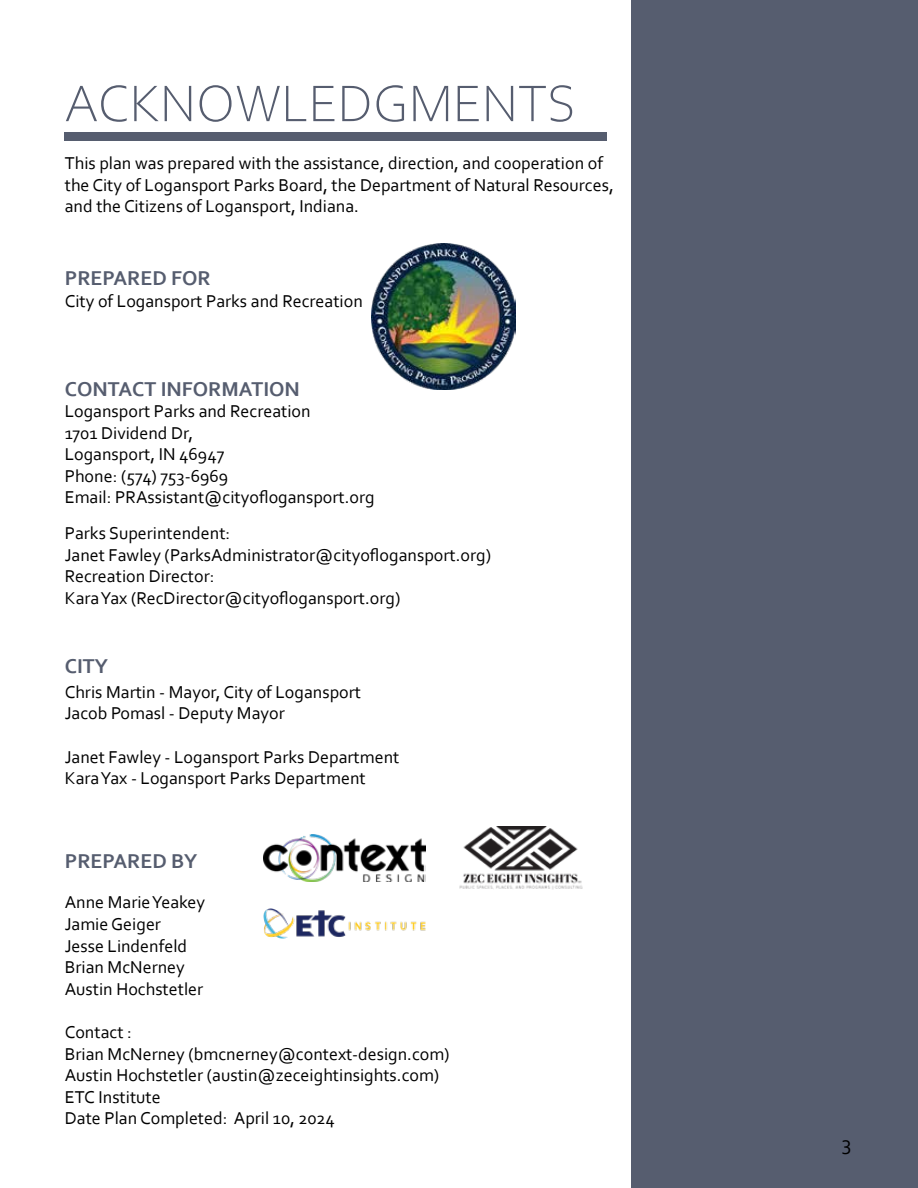
<style>
.page{position:relative;width:918px;height:1188px;background:#fff}
.page>*{position:absolute;margin:0;border:0;box-sizing:border-box;transform-origin:0 0}
.t1{font:300 54px "Corbel";color:#565d6f}
.t2{font:700 21px "Corbel";color:#565d6f}
.t3{font:21px "Corbel";color:#000}
.t4{font:18px/21.6px "Corbel";color:#000}
</style>
<div class="page">
<div style="left:631px;top:0;width:287px;height:1188px;background:#565d6f"></div>
<div style="left:65px;top:132px;width:542px;height:8px;background:#565d6f"></div>
<img style="left:263px;top:834px;width:162px;height:48px">
<img style="left:372px;top:244px;width:144px;height:145px">
<img style="left:459px;top:826px;width:124px;height:64px">
<img style="left:263px;top:908px;width:163px;height:31px">
<h1 class="t1" style="left:65px;top:68px;width:512px">ACKNOWLEDGMENTS</h1>
<p class="t4" style="left:65px;top:152px;width:550px">This plan was prepared with the assistance, direction, and cooperation of the City of Logansport Parks Board, the Department of Natural Resources, and the Citizens of Logansport, Indiana.</p>
<p class="t2" style="left:65px;top:265px;width:147px">PREPARED FOR</p>
<p class="t4" style="left:65px;top:290px;width:300px">City of Logansport Parks and Recreation</p>
<p class="t2" style="left:65px;top:376px;width:237px">CONTACT INFORMATION</p>
<p class="t4" style="left:65px;top:400px;width:311px">Logansport Parks and Recreation<br>1701 Dividend Dr,<br>Logansport, IN 46947<br>Phone: (574) 753-6969<br>Email: PRAssistant@cityoflogansport.org</p>
<p class="t4" style="left:65px;top:522px;width:428px">Parks Superintendent:<br>Janet Fawley (ParksAdministrator@cityoflogansport.org)<br>Recreation Director:<br>Kara Yax (RecDirector@cityoflogansport.org)</p>
<p class="t2" style="left:65px;top:653px;width:45px">CITY</p>
<p class="t4" style="left:65px;top:681px;width:298px">Chris Martin - Mayor, City of Logansport<br>Jacob Pomasl - Deputy Mayor</p>
<p class="t4" style="left:65px;top:745px;width:336px">Janet Fawley - Logansport Parks Department<br>Kara Yax - Logansport Parks Department</p>
<p class="t2" style="left:65px;top:848px;width:134px">PREPARED BY</p>
<p class="t4" style="left:65px;top:891px;width:142px">Anne Marie Yeakey<br>Jamie Geiger<br>Jesse Lindenfeld<br>Brian McNerney<br>Austin Hochstetler</p>
<p class="t4" style="left:65px;top:1021px;width:386px">Contact :<br>Brian McNerney (bmcnerney@context-design.com)<br>Austin Hochstetler (austin@zeceightinsights.com)<br>ETC Institute<br>Date Plan Completed: April 10, 2024</p>
<p class="t3" style="left:842px;top:1130px;width:11px">3</p>
</div>
